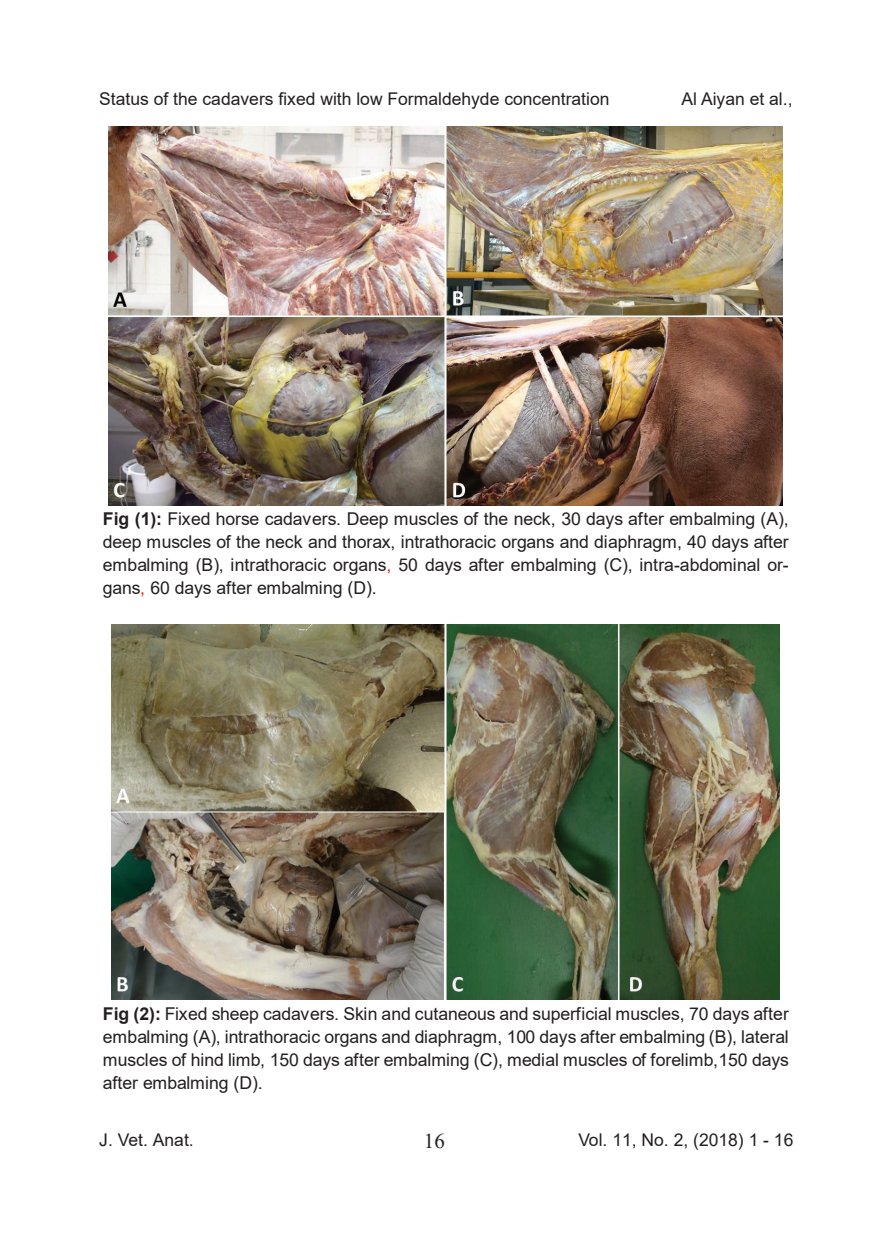
<style>
.page{position:relative;width:869px;height:1241px;background:#fff}
.page>*{position:absolute;margin:0;border:0;box-sizing:border-box;transform-origin:0 0}
.t1{font:21px "Times New Roman";color:#231f20}
.t2{font:17.68px/23.3px "Arial";letter-spacing:-.01em;color:#231f20;text-align:justify}
.t3{font:17.5px "Arial";color:#231f20}
.s1{font-weight:700}
.s2{color:#ee1f23}
</style>
<div class="page">
<img style="left:108px;top:126px;width:674px;height:379px">
<img style="left:111px;top:624px;width:668px;height:375px">
<p class="t3" style="left:99px;top:87px;width:511px">Status of the cadavers fixed with low Formaldehyde concentration</p>
<p class="t3" style="left:681px;top:87px;width:112px">Al Aiyan et al.,</p>
<p class="t2" style="left:103px;top:506px;width:687px"><span class="s1">Fig (1):</span> Fixed horse cadavers. Deep muscles of the neck, 30 days after embalming (A), deep muscles of the neck and thorax, intrathoracic organs and diaphragm, 40 days after embalming (B), intrathoracic organs<span class="s2">,</span> 50 days after embalming (C), intra-abdominal or&shy;gans<span class="s2">,</span> 60 days after embalming (D).</p>
<p class="t2" style="left:103px;top:1001px;width:687px"><span class="s1">Fig (2):</span> Fixed sheep cadavers. Skin and cutaneous and superficial muscles, 70 days after embalming (A), intrathoracic organs and diaphragm, 100 days after embalming (B), lateral muscles of hind limb, 150 days after embalming (C), medial muscles of forelimb,150 days after embalming (D).</p>
<p class="t1" style="left:424px;top:1125px;width:22px">16</p>
<p class="t3" style="left:99px;top:1127px;width:96px">J. Vet. Anat.</p>
<p class="t3" style="left:578px;top:1127px;width:216px">Vol. 11, No. 2, (2018) 1 - 16</p>
</div>
